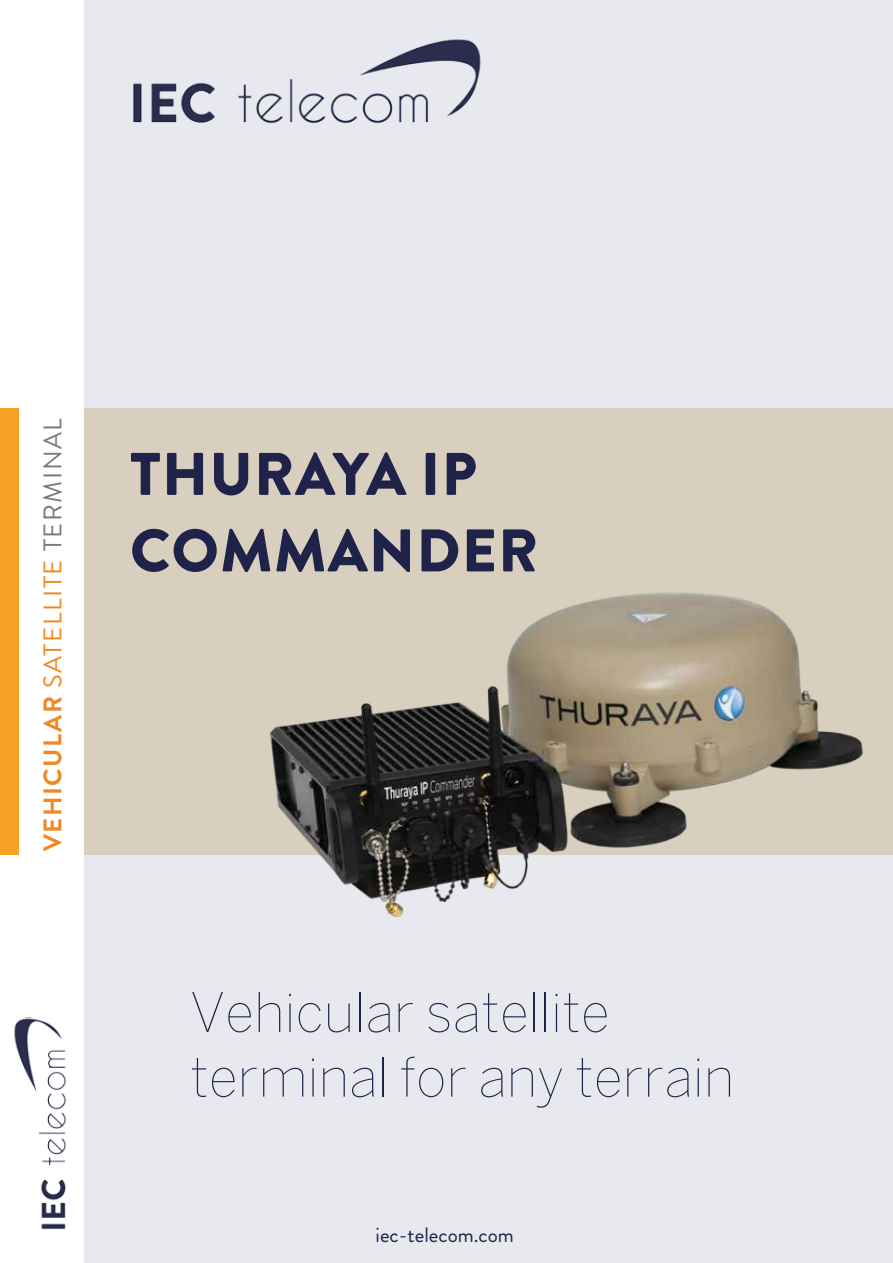
<style>
.page{position:relative;width:893px;height:1263px;background:#fff}
.page>*{position:absolute;margin:0;border:0;box-sizing:border-box;transform-origin:0 0}
.t1{font:900 60px/76.5px "Brandon Grotesque";letter-spacing:.02em;color:#202349}
.t2{font:100 54px/64.8px "Benton Sans";color:#202349}
.t3{font:700 25.5px "Brandon Grotesque";letter-spacing:.06em;color:#f18825}
.t4{font:21px "Brandon Grotesque";color:#202349}
.s1{font-weight:400}
.s2{font-weight:400;color:#7c7b7b}
</style>
<div class="page">
<div style="left:84px;top:0;width:809px;height:1263px;background:#e8e8ef"></div>
<div style="left:0;top:408px;width:19px;height:447px;background:#f6a124"></div>
<div style="left:85px;top:408px;width:808px;height:447px;background:#d8cfbe"></div>
<img style="left:133px;top:39px;width:348px;height:84px">
<img style="left:14px;top:1017px;width:52px;height:212px">
<img style="left:270px;top:592px;width:593px;height:325px">
<p class="t3" style="left:35px;top:851px;width:435px;rotate:-90deg">VEHICULAR <span class="s1">SATELLITE</span> <span class="s2">TERMINAL</span></p>
<p class="t1" style="left:130px;top:437px;width:410px">THURAYA IP<br>COMMANDER</p>
<p class="t2" style="left:190px;top:979px;width:546px">Vehicular satellite terminal for any terrain</p>
<p class="t4" style="left:376px;top:1220px;width:140px">iec-telecom.com</p>
</div>
